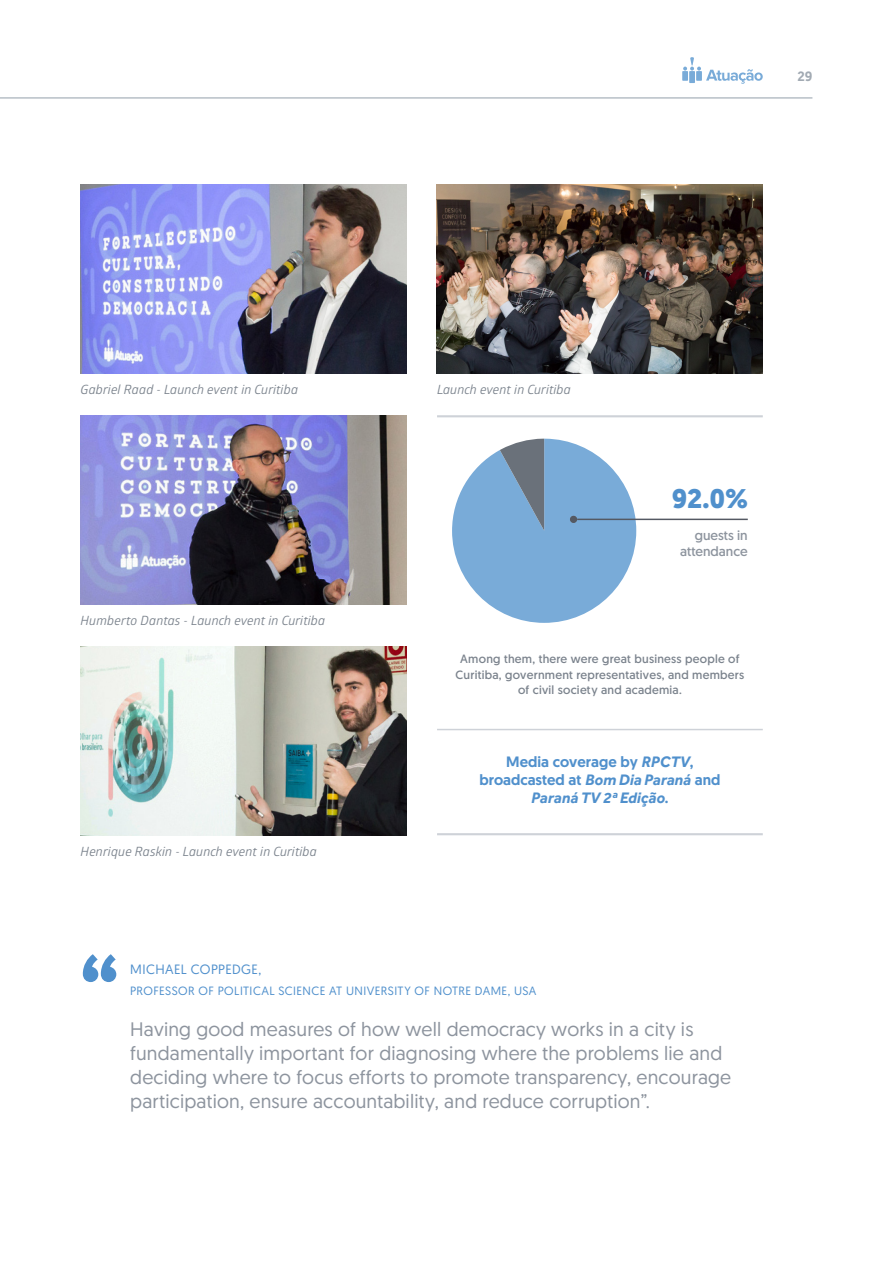
<style>
.page{position:relative;width:893px;height:1263px;background:#fff}
.page>*{position:absolute;margin:0;border:0;box-sizing:border-box;transform-origin:0 0}
.Parágrafo_de_Abertur{font:500 90px "Geomanist";color:#5090cc}
.Subtítulo_02{font:700 27px "Geomanist";color:#5090cc}
.Olho{font:19.5px/24px "Geomanist";letter-spacing:.01em;color:#8d949e}
.Subtítulo_02-2{font:italic 700 15.75px "Effra";color:#5090cc}
.Subtítulo_02-3{font:500 15px "Geomanist";color:#5090cc}
.Subtítulo_02-4{font:13.5px "Geomanist";color:#8d949e}
.Texto_Corrido{font:13.5px "Geomanist";letter-spacing:.03em;color:#5090cc}
.t1{font:500 13.5px "Geomanist";color:#a2aab3}
.Legenda_Fotos{font:italic 12.75px "Glober";letter-spacing:.01em;color:#7b838d}
.Subtítulo_02-5{font:12px/15.8px "Geomanist";letter-spacing:.02em;color:#7b838d;text-align:center}
.Texto_Corrido-2{font:12px "Geomanist";letter-spacing:.035em;color:#5090cc}
.s1{font-family:"Effra";font-weight:700;font-style:italic;font-size:15.75px}
.s2{font-family:"Geomanist";font-weight:500;font-style:normal;font-size:15px}
</style>
<div class="page">
<hr style="left:0;top:97px;width:812px;height:2px;background:#b7bfc6">
<svg style="left:452px;top:439px;width:184px;height:184px"></svg>
<img style="left:437px;top:184px;width:326px;height:189px">
<img style="left:81px;top:415px;width:325px;height:189px">
<img style="left:81px;top:184px;width:325px;height:189px">
<img style="left:80px;top:646px;width:326px;height:189px">
<svg style="left:683px;top:57px;width:80px;height:27px"></svg>
<hr style="left:577px;top:519px;width:171px;height:1px;background:#545963">
<div style="left:570px;top:516px;width:7px;height:7px;background:#545963;border-radius:50%"></div>
<hr style="left:437px;top:415px;width:326px;height:2px;background:#ced2d8">
<hr style="left:437px;top:729px;width:326px;height:1px;background:#ced2d8">
<hr style="left:437px;top:833px;width:326px;height:2px;background:#ced2d8">
<p class="t1" style="left:797px;top:67px;width:16px">29</p>
<p class="Legenda_Fotos" style="left:81px;top:381px;width:219px">Gabriel Raad - Launch event in Curitiba</p>
<p class="Legenda_Fotos" style="left:80px;top:612px;width:246px">Humberto Dantas - Launch event in Curitiba</p>
<p class="Legenda_Fotos" style="left:81px;top:843px;width:238px">Henrique Raskin - Launch event in Curitiba</p>
<p class="Legenda_Fotos" style="left:437px;top:381px;width:135px">Launch event in Curitiba</p>
<p class="Subtítulo_02" style="left:672px;top:480px;width:77px">92.0%</p>
<p class="Subtítulo_02-4" style="left:695px;top:526px;width:54px">guests in</p>
<p class="Subtítulo_02-4" style="left:680px;top:543px;width:69px">attendance</p>
<p class="Subtítulo_02-5" style="left:456px;top:650px;width:290px">Among them, there were great business people of<br>Curitiba, government representatives, and members of civil society and academia.</p>
<p class="Subtítulo_02-3" style="left:506px;top:751px;width:189px">Media coverage by <span class="s1">RPCTV</span>,</p>
<p class="Subtítulo_02-3" style="left:479px;top:769px;width:242px">broadcasted at <span class="s1">Bom Dia Paraná</span> and</p>
<p class="Subtítulo_02-2" style="left:531px;top:788px;width:139px">Paraná TV 2ª Edição<span class="s2">.</span></p>
<p class="Parágrafo_de_Abertur" style="left:81px;top:929px;width:40px">“</p>
<p class="Texto_Corrido" style="left:130px;top:960px;width:133px">MICHAEL COPPEDGE,</p>
<p class="Texto_Corrido-2" style="left:130px;top:983px;width:408px">PROFESSOR OF POLITICAL SCIENCE AT UNIVERSITY OF NOTRE DAME, USA</p>
<p class="Olho" style="left:130px;top:1017px;width:603px">Having good measures of how well democracy works in a city is fundamentally important for diagnosing where the problems lie and deciding where to focus efforts to promote transparency, encourage participation, ensure accountability, and reduce corruption”.</p>
</div>
